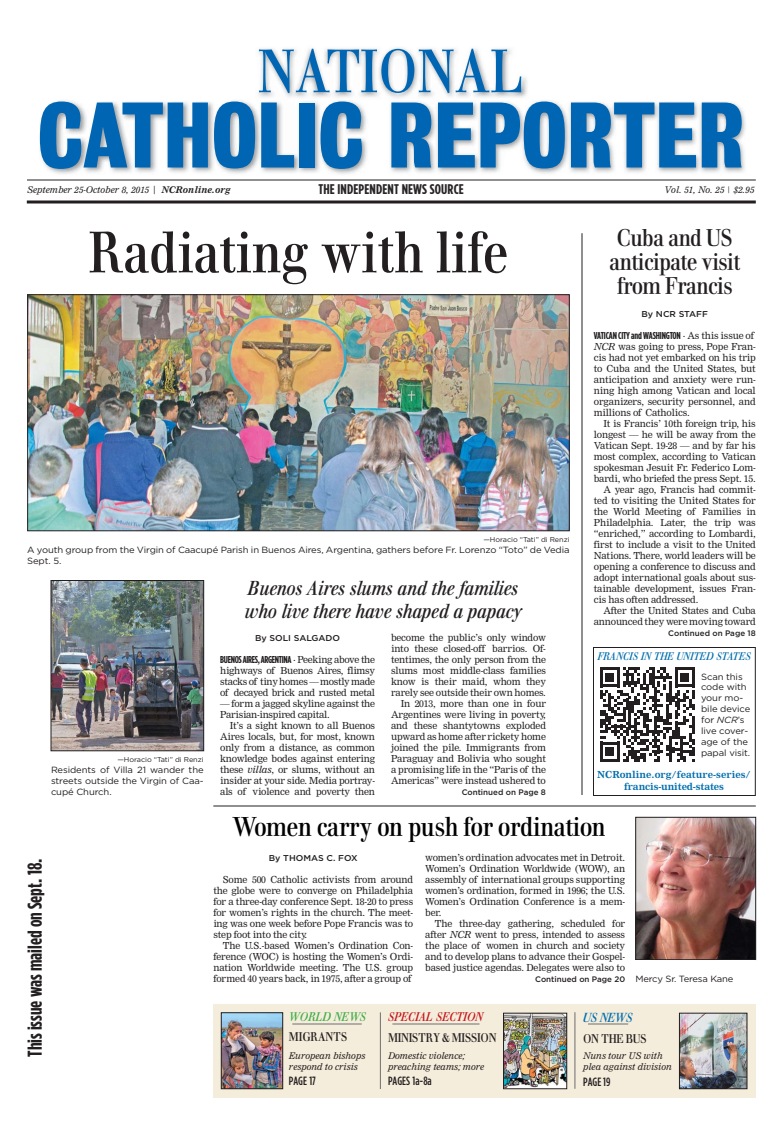
<style>
.page{position:relative;width:783px;height:1134px;background:#fff}
.page>*{position:absolute;margin:0;border:0;box-sizing:border-box;transform-origin:0 0}
.t1{font:84.6px "Bureau Grotesque Three Seven";color:#0066b3;scale:1.08 1}
.t2{font:60.7px "Walbaum Condensed";color:#0066b3}
.t3{font:58px "Walbaum Condensed";color:#231f20}
.t4{font:27px "Walbaum Condensed";letter-spacing:-.01em;color:#000}
.t5{font:24px/24px "Walbaum Condensed";letter-spacing:-.02em;color:#231f20;text-align:center}
.t6{font:italic 20px/23px "Walbaum Condensed";letter-spacing:-.005em;color:#231f20}
.t7{font:700 20px "Gotham Condensed";color:#231f20}
.t8{font:700 14px "Gotham Condensed";letter-spacing:.01em;color:#282526;scale:1.06 1}
.t9{font:italic 13px "Walbaum Condensed";letter-spacing:-.03em;color:#006dad}
.t10{font:12.5px "Walbaum Condensed";letter-spacing:-.025em;color:#231f20}
.t11{font:italic 12.5px "Walbaum Condensed";letter-spacing:-.01em;color:#c4151c}
.t12{font:italic 12.5px "Walbaum Condensed";letter-spacing:-.01em;color:#41ad49}
.t13{font:500 12px "Gotham Condensed";color:#231f20}
.t14{font:italic 11px "Walbaum Condensed";color:#006dad}
.t15{font:700 10px "Gotham Condensed";letter-spacing:-.03em;color:#231f20}
.t16{font:9.5px/11px "Nimrod";letter-spacing:-.015em;color:#231f20;text-align:justify}
.t17{font:700 9.5px/11px "Nimrod";letter-spacing:.005em;color:#006dad;text-align:center}
.t18{font:9px/11px "Gotham";letter-spacing:-.01em;color:#231f20;scale:1.05 1}
.t19{font:italic 9px/11px "Nimrod";color:#231f20}
.t20{font:500 8.5px "Gotham";color:#231f20;scale:1.05 1}
.t21{font:500 8px "Gotham";color:#231f20}
.t22{font:7px "Gotham";letter-spacing:-.01em;color:#231f20;scale:1.05 1}
.s1{font-family:"Gotham";font-style:normal}
.s2{font-weight:700}
.s3{font-family:"Nimrod";font-weight:400;font-size:9.5px}
.s4{font-style:italic}
</style>
<div class="page">
<div style="left:213px;top:1004px;width:543px;height:94px;background:#f5eddb"></div>
<img style="left:223px;top:1014px;width:58px;height:73px">
<div style="left:221px;top:1012px;width:62px;height:77px;border:1px solid #231f20"></div>
<img style="left:505px;top:1015px;width:60px;height:72px">
<div style="left:503px;top:1013px;width:64px;height:76px;border:1px solid #231f20"></div>
<img style="left:681px;top:1015px;width:64px;height:72px">
<div style="left:679px;top:1013px;width:68px;height:76px;border:1px solid #231f20"></div>
<hr style="left:380px;top:1012px;width:1px;height:77px;background:#6d6e70">
<img style="left:40px;top:48px;width:706px;height:126px">
<hr style="left:27px;top:180px;width:729px;height:1px;background:#231f20">
<svg style="left:27px;top:200px;width:729px;height:4px;background:#595657"></svg>
<hr style="left:582px;top:233px;width:1px;height:562px;background:#231f20">
<img style="left:29px;top:297px;width:539px;height:232px">
<div style="left:27px;top:295px;width:543px;height:236px;border:1px solid #231f20"></div>
<img style="left:53px;top:582px;width:149px;height:167px">
<div style="left:51px;top:580px;width:153px;height:171px;border:1px solid #231f20"></div>
<img style="left:637px;top:819px;width:117px;height:139px">
<div style="left:635px;top:817px;width:121px;height:143px;border:1px solid #231f20"></div>
<hr style="left:292px;top:1024px;width:70px;height:1px;background:#6d6e70">
<hr style="left:575px;top:1012px;width:1px;height:77px;background:#6d6e70">
<hr style="left:392px;top:1024px;width:88px;height:1px;background:#6d6e70">
<hr style="left:588px;top:1024px;width:40px;height:1px;background:#6d6e70">
<hr style="left:213px;top:806px;width:543px;height:1px;background:#231f20">
<div style="left:593px;top:647px;width:163px;height:149px;border:1px solid #231f20"></div>
<svg style="left:600px;top:667px;width:95px;height:95px"></svg>
<h2 class="t2" style="left:258px;top:49px;width:268px">NATIONAL</h2>
<h1 class="t1" style="left:38px;top:103px;width:656px">CATHOLIC REPORTER</h1>
<p class="t19" style="left:27px;top:185px;width:205px">September 25-October 8, 2015 <span class="s1">|</span> <span class="s2">NCRonline.org</span></p>
<h3 class="t8" style="left:318px;top:181px;width:139px">THE INDEPENDENT NEWS SOURCE</h3>
<p class="t19" style="left:665px;top:185px;width:91px">Vol. 51, No. 25 | $2.95</p>
<h3 class="t3" style="left:89px;top:231px;width:421px">Radiating with life</h3>
<p class="t22" style="left:483px;top:537px;width:84px">—Horacio “Tati” di Renzi</p>
<p class="t18" style="left:27px;top:545px;width:518px">A youth group from the Virgin of Caacupé Parish in Buenos Aires, Argentina, gathers before Fr. Lorenzo “Toto” de Vedia<br>Sept. 5.</p>
<p class="t22" style="left:117px;top:757px;width:84px">—Horacio “Tati” di Renzi</p>
<p class="t18" style="left:51px;top:765px;width:147px;text-align:justify">Residents of Villa 21 wander the streets outside the Virgin of Caa&shy;cupé Church.</p>
<h3 class="t6" style="left:244px;top:577px;width:279px">Buenos Aires slums and the families who live there have shaped a papacy</h3>
<p class="t20" style="left:255px;top:635px;width:83px">By SOLI SALGADO</p>
<p class="t15" style="left:220px;top:654px;width:156px">BUENOS AIRES, ARGENTINA <sup>.</sup> <span class="s3">Peeking above the</span></p>
<p class="t16" style="left:220px;top:666px;width:156px">highways of Buenos Aires, flimsy stacks of tiny homes — mostly made of decayed brick and rusted metal</p>
<p class="t16" style="left:220px;top:699px;width:156px">— form a jagged skyline against the<br>Parisian-inspired capital.</p>
<p class="t16" style="left:220px;top:721px;width:156px;text-indent:10px">It’s a sight known to all Buenos Aires locals, but, for most, known only from a distance, as common knowledge bodes against entering these <span class="s4">villas</span>, or slums, without an insider at your side. Media portray&shy;als of violence and poverty then</p>
<p class="t16" style="left:391px;top:633px;width:156px;text-align:right">become the public’s only window into these closed-off barrios. Of&shy;tentimes, the only person from the slums most middle-class families know is their maid, whom they rarely see outside their own homes.<br>In 2013, more than one in four Argentines were living in poverty, and these shantytowns exploded upward as home after rickety home joined the pile. Immigrants from Paraguay and Bolivia who sought a promising life in the “Paris of the Americas” were instead ushered to</p>
<p class="t21" style="left:462px;top:789px;width:86px">Continued on Page 8</p>
<h3 class="t5" style="left:609px;top:228px;width:132px">Cuba and US anticipate visit from Francis</h3>
<p class="t20" style="left:642px;top:310px;width:65px">By NCR STAFF</p>
<p class="t15" style="left:594px;top:329px;width:162px">VATICAN CITY and WASHINGTON <sup>.</sup> <span class="s3">As this issue of</span></p>
<p class="t16" style="left:594px;top:341px;width:164px"><span class="s4">NCR</span> was going to press, Pope Fran&shy;cis had not yet embarked on his trip to Cuba and the United States, but anticipation and anxiety were run&shy;ning high among Vatican and local organizers, security personnel, and millions of Catholics.</p>
<p class="t16" style="left:603px;top:418px;width:154px">It is Francis’ 10th foreign trip, his</p>
<p class="t16" style="left:594px;top:429px;width:164px">longest — he will be away from the</p>
<p class="t16" style="left:594px;top:440px;width:164px">Vatican Sept. 19-28 — and by far his</p>
<p class="t16" style="left:594px;top:451px;width:164px">most complex, according to Vatican</p>
<p class="t16" style="left:594px;top:462px;width:164px">spokesman Jesuit Fr. Federico Lom-</p>
<p class="t16" style="left:594px;top:473px;width:164px">bardi, who briefed the press Sept. 15.</p>
<p class="t16" style="left:603px;top:484px;width:154px">A year ago, Francis had commit-</p>
<p class="t16" style="left:594px;top:495px;width:163px">ted to visiting the United States for</p>
<p class="t16" style="left:594px;top:506px;width:164px">the World Meeting of Families in</p>
<p class="t16" style="left:594px;top:517px;width:164px">Philadelphia. Later, the trip was</p>
<p class="t16" style="left:594px;top:528px;width:164px">“enriched,” according to Lombardi,</p>
<p class="t16" style="left:594px;top:539px;width:164px">first to include a visit to the United</p>
<p class="t16" style="left:594px;top:550px;width:164px">Nations. There, world leaders will be</p>
<p class="t16" style="left:594px;top:561px;width:164px">opening a conference to discuss and</p>
<p class="t16" style="left:594px;top:572px;width:164px">adopt international goals about sus-</p>
<p class="t16" style="left:594px;top:583px;width:163px">tainable development, issues Fran-</p>
<p class="t16" style="left:594px;top:594px;width:106px">cis has often addressed.</p>
<p class="t16" style="left:603px;top:605px;width:154px">After the United States and Cuba</p>
<p class="t16" style="left:594px;top:616px;width:163px">announced they were moving toward</p>
<p class="t21" style="left:668px;top:630px;width:89px">Continued on Page 18</p>
<p class="t14" style="left:598px;top:650px;width:155px">FRANCIS IN THE UNITED STATES</p>
<p class="t18" style="left:701px;top:671px;width:48px">Scan this code with your mo&shy;bile device for <span class="s4">NCR</span>’s live cover&shy;age of the papal visit.</p>
<p class="t17" style="left:597px;top:770px;width:155px">NCRonline.org/feature-series/ francis-united-states</p>
<h3 class="t7" style="left:23px;top:1057px;width:200px;rotate:-90deg">This issue was mailed on Sept. 18.</h3>
<h3 class="t4" style="left:232px;top:817px;width:375px">Women carry on push for ordination</h3>
<p class="t20" style="left:269px;top:855px;width:86px">By THOMAS C. FOX</p>
<p class="t16" style="left:213px;top:875px;width:201px;text-indent:10px">Some 500 Catholic activists from around the globe were to converge on Philadelphia for a three-day conference Sept. 18-20 to press for women’s rights in the church. The meet&shy;ing was one week before Pope Francis was to step foot into the city.</p>
<p class="t16" style="left:213px;top:941px;width:201px;text-indent:10px">The U.S.-based Women’s Ordination Con&shy;ference (WOC) is hosting the Women’s Ordi&shy;nation Worldwide meeting. The U.S. group formed 40 years back, in 1975, after a group of</p>
<p class="t16" style="left:425px;top:853px;width:201px">women’s ordination advocates met in Detroit.<br>Women’s Ordination Worldwide (WOW), an assembly of international groups supporting women’s ordination, formed in 1996; the U.S.<br>Women’s Ordination Conference is a mem&shy;ber.</p>
<p class="t16" style="left:425px;top:919px;width:201px;text-indent:10px">The three-day gathering, scheduled for after <span class="s4">NCR</span> went to press, intended to assess the place of women in church and society and to develop plans to advance their Gospel&shy;based justice agendas. Delegates were also to</p>
<p class="t21" style="left:535px;top:976px;width:91px">Continued on Page 20</p>
<p class="t18" style="left:635px;top:974px;width:95px">Mercy Sr. Teresa Kane</p>
<h3 class="t12" style="left:289px;top:1010px;width:79px">WORLD NEWS</h3>
<h3 class="t10" style="left:289px;top:1032px;width:60px">MIGRANTS</h3>
<p class="t19" style="left:289px;top:1050px;width:78px">European bishops respond to crisis</p>
<p class="t13" style="left:289px;top:1077px;width:29px">PAGE 17</p>
<h3 class="t11" style="left:388px;top:1010px;width:97px">SPECIAL SECTION</h3>
<h3 class="t10" style="left:388px;top:1033px;width:110px">MINISTRY &amp; MISSION</h3>
<p class="t19" style="left:388px;top:1051px;width:98px">Domestic violence; preaching teams; more</p>
<p class="t13" style="left:388px;top:1077px;width:45px">PAGES 1a-8a</p>
<h3 class="t9" style="left:583px;top:1010px;width:51px">US NEWS</h3>
<h3 class="t10" style="left:583px;top:1034px;width:65px">ON THE BUS</h3>
<p class="t19" style="left:583px;top:1051px;width:90px">Nuns tour US with plea against division</p>
<p class="t13" style="left:583px;top:1077px;width:29px">PAGE 19</p>
</div>
